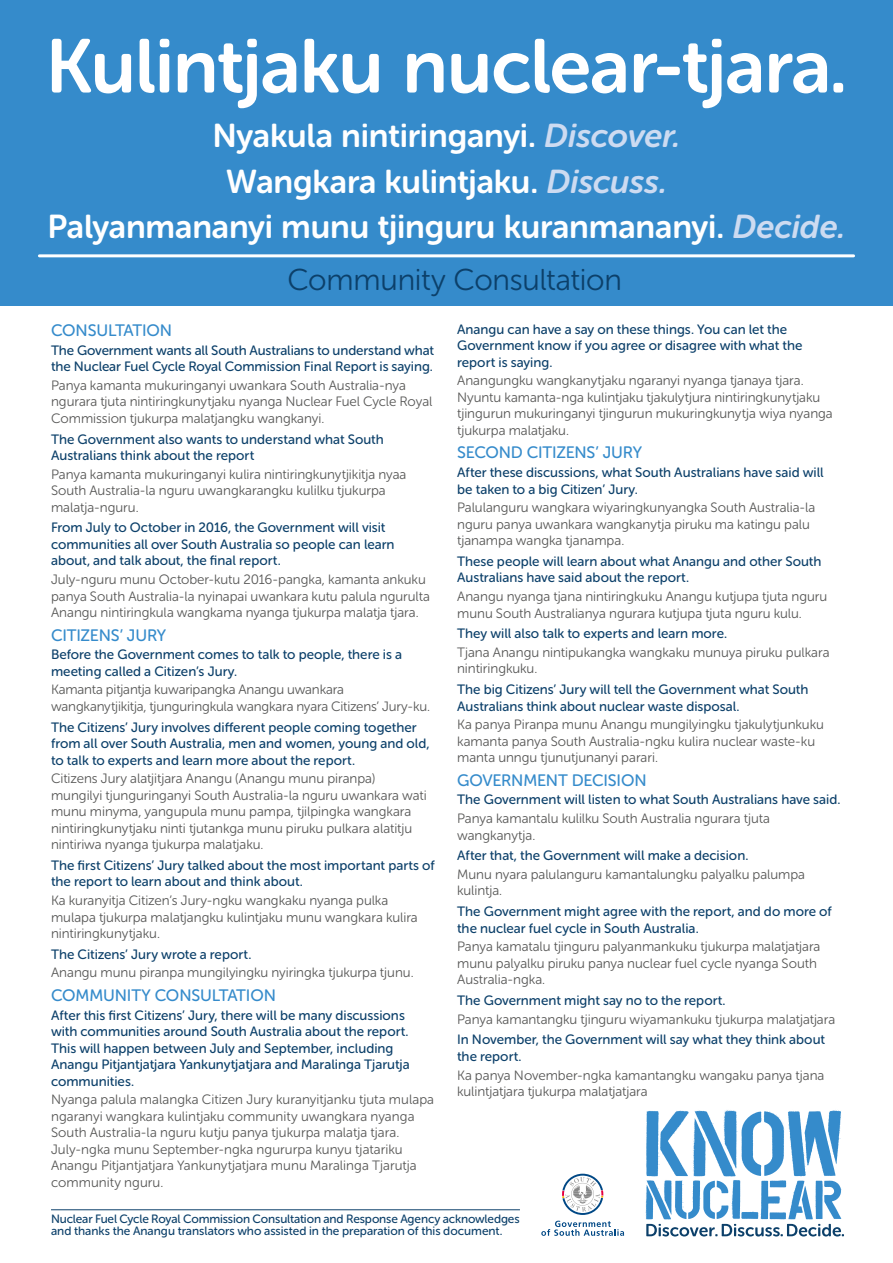
<style>
.page{position:relative;width:893px;height:1263px;background:#fff}
.page>*{position:absolute;margin:0;border:0;box-sizing:border-box;transform-origin:0 0}
.t1{font:75.75px "Museo Sans Rounded 700";letter-spacing:-.015em;color:#fff}
.t2{font:32.85px/45.5px "Museo Sans Rounded 700";letter-spacing:-.005em;color:#fff;text-align:center}
.t3{font:30px "Museo Sans Rounded 300";letter-spacing:-.01em;color:#0c406a}
.t4{font:16.5px "Museo Sans Rounded 500";letter-spacing:-.01em;color:#358bcb}
.t5{font:13.5px/16.5px "Museo Sans Rounded 300";color:#575756}
.t6{font:13.5px/16.5px "Museo Sans Rounded 500";color:#0c406a}
.t7{font:12px/12px "Museo Sans Rounded 500";letter-spacing:-.01em;color:#0c406a}
.s1{font-style:italic;color:#cddbf1}
</style>
<div class="page">
<hr style="left:51px;top:1209px;width:469px;height:1px;background:#0c406a">
<div style="left:0;top:0;width:893px;height:306px;background:#358bcb"></div>
<hr style="left:39px;top:254px;width:815px;height:3px;background:#fff">
<svg style="left:562px;top:1174px;width:41px;height:41px"></svg>
<svg style="left:541px;top:1221px;width:83px;height:15px"></svg>
<svg style="left:645px;top:1110px;width:199px;height:126px"></svg>
<h1 class="t1" style="left:46px;top:24px;width:803px">Kulintjaku nuclear-tjara.</h1>
<h2 class="t2" style="left:47px;top:113px;width:799px">Nyakula nintiringanyi. <span class="s1">Discover.<br></span>Wangkara kulintjaku. <span class="s1">Discuss.<br></span>Palyanmananyi munu tjinguru kuranmananyi. <span class="s1">Decide.</span></h2>
<h3 class="t3" style="left:287px;top:263px;width:336px">Community Consultation</h3>
<p class="t4" style="left:51px;top:321px;width:123px">CONSULTATION</p>
<p class="t6" style="left:51px;top:342px;width:385px">The Government wants all South Australians to understand what the Nuclear Fuel Cycle Royal Commission Final Report is saying.</p>
<p class="t5" style="left:51px;top:377px;width:383px">Panya kamanta mukuringanyi uwankara South Australia-nya ngurara tjuta nintiringkunytjaku nyanga Nuclear Fuel Cycle Royal<br>Commission tjukurpa malatjangku wangkanyi.</p>
<p class="t6" style="left:51px;top:431px;width:334px">The Government also wants to understand what South<br>Australians think about the report</p>
<p class="t5" style="left:51px;top:466px;width:357px">Panya kamanta mukuringanyi kulira nintiringkunytjikitja nyaa<br>South Australia-la nguru uwangkarangku kulilku tjukurpa malatja-nguru.</p>
<p class="t6" style="left:51px;top:519px;width:345px">From July to October in 2016, the Government will visit communities all over South Australia so people can learn about, and talk about, the final report.</p>
<p class="t5" style="left:51px;top:571px;width:380px">July-nguru munu October-kutu 2016-pangka, kamanta ankuku panya South Australia-la nyinapai uwankara kutu palula ngurulta<br>Anangu nintiringkula wangkama nyanga tjukurpa malatja tjara.</p>
<p class="t4" style="left:51px;top:626px;width:117px">CITIZENS’ JURY</p>
<p class="t6" style="left:51px;top:646px;width:353px">Before the Government comes to talk to people, there is a meeting called a Citizen’s Jury.</p>
<p class="t5" style="left:51px;top:681px;width:380px">Kamanta pitjantja kuwaripangka Anangu uwankara wangkanytjikitja, tjunguringkula wangkara nyara Citizens’ Jury-ku.</p>
<p class="t6" style="left:51px;top:719px;width:380px">The Citizens’ Jury involves different people coming together from all over South Australia, men and women, young and old, to talk to experts and learn more about the report.</p>
<p class="t5" style="left:51px;top:770px;width:377px">Citizens Jury alatjitjara Anangu (Anangu munu piranpa) mungilyi tjunguringanyi South Australia-la nguru uwankara wati munu minyma, yangupula munu pampa, tjilpingka wangkara nintiringkunytjaku ninti tjutankga munu piruku pulkara alatitju nintiriwa nyanga tjukurpa malatjaku.</p>
<p class="t6" style="left:51px;top:857px;width:385px">The first Citizens’ Jury talked about the most important parts of the report to learn about and think about.</p>
<p class="t5" style="left:51px;top:892px;width:368px">Ka kuranyitja Citizen’s Jury-ngku wangkaku nyanga pulka mulapa tjukurpa malatjangku kulintjaku munu wangkara kulira nintiringkunytjaku.</p>
<p class="t6" style="left:51px;top:946px;width:202px">The Citizens’ Jury wrote a report.</p>
<p class="t5" style="left:51px;top:965px;width:364px">Anangu munu piranpa mungilyingku nyiringka tjukurpa tjunu.</p>
<p class="t4" style="left:51px;top:986px;width:226px">COMMUNITY CONSULTATION</p>
<p class="t6" style="left:51px;top:1007px;width:360px">After this first Citizens’ Jury, there will be many discussions with communities around South Australia about the report.<br>This will happen between July and September, including Anangu Pitjantjatjara Yankunytjatjara and Maralinga Tjarutja communities.</p>
<p class="t5" style="left:51px;top:1091px;width:385px">Nyanga palula malangka Citizen Jury kuranyitjanku tjuta mulapa ngaranyi wangkara kulintjaku community uwangkara nyanga South Australia-la nguru kutju panya tjukurpa malatja tjara.<br>July-ngka munu September-ngka ngururpa kunyu tjatariku Anangu Pitjantjatjara Yankunytjatjara munu Maralinga Tjarutja community nguru.</p>
<p class="t6" style="left:457px;top:321px;width:347px">Anangu can have a say on these things. You can let the<br>Government know if you agree or disagree with what the report is saying.</p>
<p class="t5" style="left:457px;top:373px;width:377px">Anangungku wangkanytjaku ngaranyi nyanga tjanaya tjara.<br>Nyuntu kamanta-nga kulintjaku tjakulytjura nintiringkunytjaku tjingurun mukuringanyi tjingurun mukuringkunytja wiya nyanga tjukurpa malatjaku.</p>
<p class="t4" style="left:457px;top:444px;width:186px">SECOND CITIZENS’ JURY</p>
<p class="t6" style="left:457px;top:464px;width:368px">After these discussions, what South Australians have said will be taken to a big Citizen’ Jury.</p>
<p class="t5" style="left:457px;top:499px;width:360px">Palulanguru wangkara wiyaringkunyangka South Australia-la nguru panya uwankara wangkanytja piruku ma katingu palu tjanampa wangka tjanampa.</p>
<p class="t6" style="left:457px;top:553px;width:366px">These people will learn about what Anangu and other South<br>Australians have said about the report.</p>
<p class="t5" style="left:457px;top:588px;width:372px">Anangu nyanga tjana nintiringkuku Anangu kutjupa tjuta nguru munu South Australianya ngurara kutjupa tjuta nguru kulu.</p>
<p class="t6" style="left:457px;top:625px;width:272px">They will also talk to experts and learn more.</p>
<p class="t5" style="left:457px;top:644px;width:374px">Tjana Anangu nintipukangka wangkaku munuya piruku pulkara nintiringkuku.</p>
<p class="t6" style="left:457px;top:681px;width:353px">The big Citizens’ Jury will tell the Government what South<br>Australians think about nuclear waste disposal.</p>
<p class="t5" style="left:457px;top:716px;width:368px">Ka panya Piranpa munu Anangu mungilyingku tjakulytjunkuku kamanta panya South Australia-ngku kulira nuclear waste-ku manta unngu tjunutjunanyi parari.</p>
<p class="t4" style="left:457px;top:771px;width:191px">GOVERNMENT DECISION</p>
<p class="t6" style="left:457px;top:792px;width:385px">The Government will listen to what South Australians have said.</p>
<p class="t5" style="left:457px;top:810px;width:314px">Panya kamantalu kulilku South Australia ngurara tjuta wangkanytja.</p>
<p class="t6" style="left:457px;top:847px;width:293px">After that, the Government will make a decision.</p>
<p class="t5" style="left:457px;top:866px;width:350px">Munu nyara palulanguru kamantalungku palyalku palumpa kulintja.</p>
<p class="t6" style="left:457px;top:903px;width:376px">The Government might agree with the report, and do more of the nuclear fuel cycle in South Australia.</p>
<p class="t5" style="left:457px;top:938px;width:365px">Panya kamatalu tjinguru palyanmankuku tjukurpa malatjatjara munu palyalku piruku panya nuclear fuel cycle nyanga South<br>Australia-ngka.</p>
<p class="t6" style="left:457px;top:992px;width:270px">The Government might say no to the report.</p>
<p class="t5" style="left:457px;top:1011px;width:380px">Panya kamantangku tjinguru wiyamankuku tjukurpa malatjatjara</p>
<p class="t6" style="left:457px;top:1032px;width:369px">In November, the Government will say what they think about the report.</p>
<p class="t5" style="left:457px;top:1067px;width:369px">Ka panya November-ngka kamantangku wangaku panya tjana kulintjatjara tjukurpa malatjatjara</p>
<p class="t7" style="left:51px;top:1213px;width:470px">Nuclear Fuel Cycle Royal Commission Consultation and Response Agency acknowledges and thanks the Anangu translators who assisted in the preparation of this document.</p>
</div>
